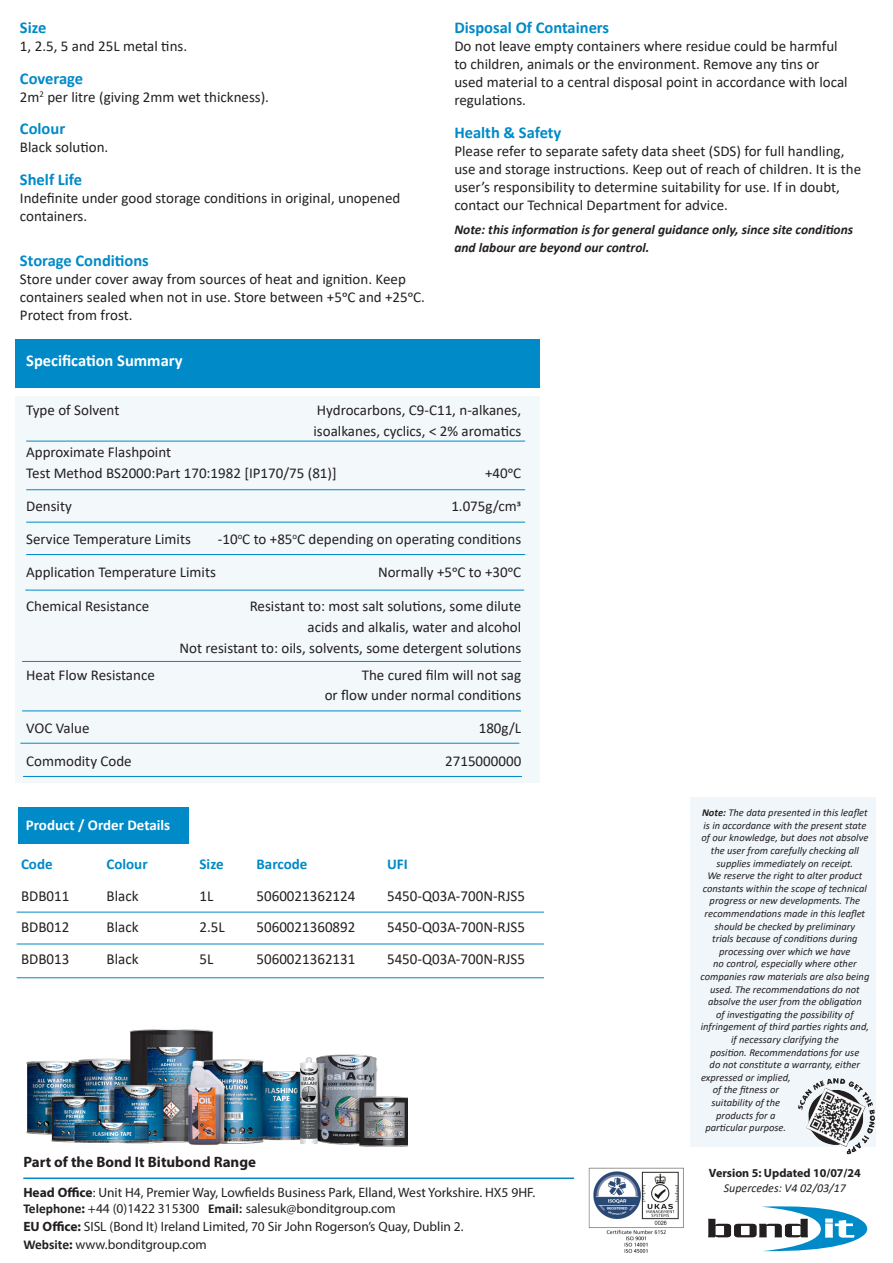
<style>
.page{position:relative;width:893px;height:1263px;background:#fff}
.page>*{position:absolute;margin:0;border:0;box-sizing:border-box;transform-origin:0 0}
.t1{font:700 16.5px "Calibri";color:#008ac7}
.t2{font:700 16.5px "Calibri";color:#fff}
.t3{font:15.3px "Calibri";color:#231f20}
.t4{font:15px/18px "Calibri";color:#231f20}
.t5{font:700 15px "Myriad Pro";color:#231f20}
.t6{font:700 15px "Calibri";color:#008ac7}
.t7{font:700 15px "Calibri";color:#fff}
.t8{font:13.5px "Myriad Pro";color:#231f20}
.t9{font:italic 700 13.5px/18px "Calibri";color:#231f20}
.t10{font:700 12px "Myriad Pro";color:#231f20}
.t11{font:italic 12px "Calibri";color:#231f20}
.t12{font:italic 10.5px/12.6px "Calibri";color:#231f20;text-align:center}
.s1{font-weight:700}
.s2{font-family:"Calibri";font-weight:700}
</style>
<div class="page">
<div style="left:18px;top:807px;width:170px;height:37px;background:#008ac7"></div>
<div style="left:690px;top:798px;width:186px;height:349px;background:#f0f6fa"></div>
<div style="left:16px;top:396px;width:524px;height:386px;background:#f3f8fb"></div>
<div style="left:16px;top:340px;width:524px;height:48px;background:#008ac7"></div>
<svg style="left:708px;top:1206px;width:160px;height:46px"></svg>
<hr style="left:26px;top:441px;width:499px;height:1px;background:#008ac7">
<hr style="left:26px;top:522px;width:499px;height:1px;background:#008ac7">
<hr style="left:26px;top:489px;width:499px;height:1px;background:#008ac7">
<hr style="left:23px;top:1178px;width:551px;height:1px;background:#008ac7">
<img style="left:589px;top:1167px;width:95px;height:86px">
<img style="left:799px;top:1078px;width:67px;height:69px">
<img style="left:26px;top:1029px;width:381px;height:118px">
<hr style="left:17px;top:912px;width:527px;height:1px;background:#008ac7">
<hr style="left:17px;top:944px;width:527px;height:1px;background:#008ac7">
<hr style="left:17px;top:977px;width:527px;height:1px;background:#008ac7">
<hr style="left:26px;top:554px;width:499px;height:1px;background:#008ac7">
<hr style="left:25px;top:590px;width:499px;height:1px;background:#008ac7">
<hr style="left:22px;top:661px;width:499px;height:1px;background:#008ac7">
<hr style="left:22px;top:710px;width:499px;height:1px;background:#008ac7">
<hr style="left:20px;top:743px;width:499px;height:1px;background:#008ac7">
<hr style="left:23px;top:776px;width:499px;height:1px;background:#008ac7">
<p class="t1" style="left:20px;top:16px;width:28px">Size</p>
<p class="t4" style="left:20px;top:37px;width:169px">1, 2.5, 5 and 25L metal tins.</p>
<p class="t1" style="left:20px;top:67px;width:65px">Coverage</p>
<p class="t4" style="left:20px;top:87px;width:251px">2m<sup>2</sup> per litre (giving 2mm wet thickness).</p>
<p class="t1" style="left:20px;top:117px;width:47px">Colour</p>
<p class="t4" style="left:20px;top:138px;width:90px">Black solution.</p>
<p class="t1" style="left:20px;top:167px;width:64px">Shelf Life</p>
<p class="t4" style="left:20px;top:188px;width:382px">Indefinite under good storage conditions in original, unopened containers.</p>
<p class="t1" style="left:20px;top:248px;width:130px">Storage Conditions</p>
<p class="t4" style="left:20px;top:269px;width:387px">Store under cover away from sources of heat and ignition. Keep</p>
<p class="t4" style="left:20px;top:287px;width:407px">containers sealed when not in use. Store between +5oC and +25oC.<br>Protect from frost.</p>
<p class="t1" style="left:454px;top:16px;width:156px">Disposal Of Containers</p>
<p class="t4" style="left:454px;top:37px;width:395px">Do not leave empty containers where residue could be harmful to children, animals or the environment. Remove any tins or used material to a central disposal point in accordance with local regulations.</p>
<p class="t1" style="left:454px;top:121px;width:109px">Health &amp; Safety</p>
<p class="t4" style="left:454px;top:141px;width:408px">Please refer to separate safety data sheet (SDS) for full handling, use and storage instructions. Keep out of reach of children. It is the user’s responsibility to determine suitability for use. If in doubt, contact our Technical Department for advice.</p>
<p class="t9" style="left:454px;top:220px;width:400px">Note: this information is for general guidance only, since site conditions and labour are beyond our control.</p>
<p class="t2" style="left:26px;top:348px;width:158px">Specification Summary</p>
<p class="t4" style="left:26px;top:400px;width:95px">Type of Solvent</p>
<p class="t4" style="left:317px;top:400px;width:206px">Hydrocarbons, C9-C11, n-alkanes,</p>
<p class="t4" style="left:314px;top:421px;width:209px">isoalkanes, cyclics, &lt; 2% aromatics</p>
<p class="t4" style="left:26px;top:442px;width:146px">Approximate Flashpoint</p>
<p class="t4" style="left:26px;top:463px;width:312px">Test Method BS2000:Part 170:1982 [IP170/75 (81)]</p>
<p class="t4" style="left:485px;top:463px;width:38px">+40oC</p>
<p class="t4" style="left:26px;top:496px;width:47px">Density</p>
<p class="t4" style="left:451px;top:496px;width:71px">1.075g/cm3</p>
<p class="t4" style="left:26px;top:529px;width:166px">Service Temperature Limits</p>
<p class="t4" style="left:218px;top:529px;width:305px">-10<sup>o</sup>C to +85<sup>o</sup>C depending on operating conditions</p>
<p class="t4" style="left:26px;top:562px;width:191px">Application Temperature Limits</p>
<p class="t4" style="left:378px;top:562px;width:145px">Normally +5oC to +30oC</p>
<p class="t4" style="left:26px;top:597px;width:125px">Chemical Resistance</p>
<p class="t4" style="left:250px;top:597px;width:273px">Resistant to: most salt solutions, some dilute</p>
<p class="t4" style="left:308px;top:618px;width:215px">acids and alkalis, water and alcohol</p>
<p class="t4" style="left:180px;top:639px;width:343px">Not resistant to: oils, solvents, some detergent solutions</p>
<p class="t4" style="left:26px;top:666px;width:130px">Heat Flow Resistance</p>
<p class="t4" style="left:362px;top:666px;width:161px">The cured film will not sag</p>
<p class="t4" style="left:325px;top:685px;width:198px">or flow under normal conditions</p>
<p class="t4" style="left:26px;top:718px;width:65px">VOC Value</p>
<p class="t4" style="left:479px;top:718px;width:44px">180g/L</p>
<p class="t4" style="left:26px;top:751px;width:107px">Commodity Code</p>
<p class="t4" style="left:445px;top:751px;width:78px">2715000000</p>
<p class="t7" style="left:26px;top:815px;width:146px">Product / Order Details</p>
<p class="t6" style="left:21px;top:854px;width:33px">Code</p>
<p class="t6" style="left:107px;top:854px;width:43px">Colour</p>
<p class="t6" style="left:200px;top:854px;width:26px">Size</p>
<p class="t6" style="left:257px;top:854px;width:52px">Barcode</p>
<p class="t6" style="left:387px;top:854px;width:22px">UFI</p>
<p class="t3" style="left:21px;top:885px;width:50px">BDB011</p>
<p class="t3" style="left:107px;top:885px;width:33px">Black</p>
<p class="t3" style="left:200px;top:885px;width:15px">1L</p>
<p class="t3" style="left:257px;top:885px;width:100px">5060021362124</p>
<p class="t3" style="left:387px;top:885px;width:139px">5450-Q03A-700N-RJS5</p>
<p class="t3" style="left:21px;top:917px;width:50px">BDB012</p>
<p class="t3" style="left:107px;top:917px;width:33px">Black</p>
<p class="t3" style="left:200px;top:917px;width:27px">2.5L</p>
<p class="t3" style="left:257px;top:917px;width:100px">5060021360892</p>
<p class="t3" style="left:387px;top:917px;width:139px">5450-Q03A-700N-RJS5</p>
<p class="t3" style="left:21px;top:948px;width:50px">BDB013</p>
<p class="t3" style="left:107px;top:948px;width:33px">Black</p>
<p class="t3" style="left:200px;top:948px;width:15px">5L</p>
<p class="t3" style="left:257px;top:948px;width:100px">5060021362131</p>
<p class="t3" style="left:387px;top:948px;width:139px">5450-Q03A-700N-RJS5</p>
<p class="t5" style="left:23px;top:1152px;width:234px">Part of the Bond It Bitubond Range</p>
<p class="t8" style="left:23px;top:1184px;width:513px"><span class="s1">Head Office</span>: Unit H4, Premier Way, Lowfields Business Park, Elland, West Yorkshire. HX5 9HF.</p>
<p class="t8" style="left:23px;top:1200px;width:374px"><span class="s2">Telephone</span><span class="s1">:</span> +44 (0)1422 315300 <span class="s2">Email:</span> salesuk@bonditgroup.com</p>
<p class="t8" style="left:23px;top:1218px;width:442px"><span class="s1">EU Office:</span> SISL (Bond It) Ireland Limited, 70 Sir John Rogerson’s Quay, Dublin 2.</p>
<p class="t8" style="left:23px;top:1236px;width:185px"><span class="s2">Website</span><span class="s1">:</span> www.bonditgroup.com</p>
<p class="t12" style="left:701px;top:806px;width:168px"><span class="s1">Note:</span> The data presented in this leaflet is in accordance with the present state of our knowledge, but does not absolve the user from carefully checking all supplies immediately on receipt.</p>
<p class="t12" style="left:700px;top:869px;width:170px">We reserve the right to alter product constants within the scope of technical progress or new developments. The recommendations made in this leaflet should be checked by preliminary<br>trials because of conditions during processing over which we have<br>no control, especially where other companies raw materials are also being used. The recommendations do not absolve the user from the obligation<br>of investigating the possibility of infringement of third parties rights and, if necessary clarifying the</p>
<p class="t12" style="left:710px;top:1045px;width:151px">position. Recommendations for use</p>
<p class="t12" style="left:710px;top:1058px;width:152px">do not constitute a warranty, either</p>
<p class="t12" style="left:701px;top:1070px;width:91px">expressed or implied,</p>
<p class="t12" style="left:713px;top:1083px;width:68px">of the fitness or</p>
<p class="t12" style="left:711px;top:1096px;width:70px">suitability of the</p>
<p class="t12" style="left:716px;top:1108px;width:61px">products for a</p>
<p class="t12" style="left:705px;top:1121px;width:82px">particular purpose.</p>
<p class="t10" style="left:709px;top:1165px;width:154px">Version 5: Updated 10/07/24</p>
<p class="t11" style="left:724px;top:1179px;width:124px">Supercedes: V4 02/03/17</p>
</div>
